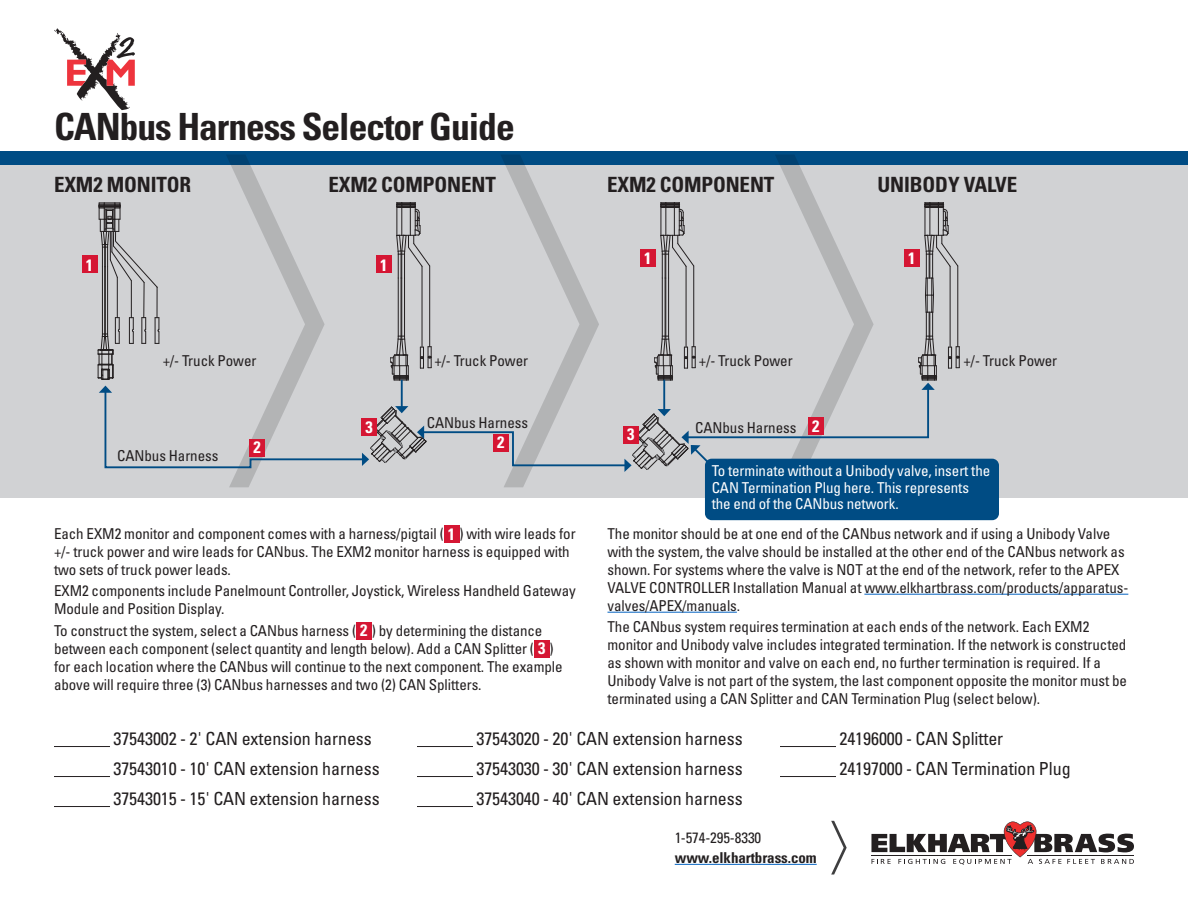
<style>
.page{position:relative;width:1188px;height:918px;background:#fff}
.page>*{position:absolute;margin:0;border:0;box-sizing:border-box;transform-origin:0 0}
.Body{font:700 condensed 37.5px "Univers LT Std";letter-spacing:-.025em;color:#231f20}
.SubHead{font:700 condensed 21px "Univers LT Std";letter-spacing:-.005em;color:#231f20}
.Body-2{font:condensed 18px "Univers LT Std";letter-spacing:-.005em;color:#231f20}
.SubHead-2{font:700 condensed 16.5px "Univers LT Std";color:#fff}
.Body-3{font:condensed 15px/18px "Univers LT Std";letter-spacing:-.005em;color:#231f20}
.SubHead-3{font:condensed 15px "Univers LT Std";letter-spacing:-.005em;color:#231f20}
.t1{font:condensed 15px/16.5px "Univers LT Std";letter-spacing:-.005em;color:#fff}
.Body-4{font:700 condensed 15px/19.5px "Univers LT Std";letter-spacing:-.005em;color:#231f20}
.s1{font-weight:700;font-size:16.5px;color:#fff}
.s2{font-weight:400}
</style>
<div class="page">
<div style="left:0;top:151px;width:1188px;height:347px;background:#d1d2d4"></div>
<div style="left:0;top:152px;width:1188px;height:13px;background:#004c84"></div>
<div style="left:444px;top:525px;width:15px;height:17px;background:#d51633"></div>
<div style="left:356px;top:622px;width:16px;height:17px;background:#d51633"></div>
<div style="left:534px;top:640px;width:16px;height:17px;background:#d51633"></div>
<hr style="left:864px;top:594px;width:264px;height:1px;background:#0563c1">
<hr style="left:608px;top:612px;width:129px;height:1px;background:#0563c1">
<hr style="left:54px;top:746px;width:56px;height:1px;background:#231f20">
<hr style="left:54px;top:776px;width:56px;height:1px;background:#231f20">
<hr style="left:54px;top:806px;width:56px;height:1px;background:#231f20">
<hr style="left:417px;top:746px;width:56px;height:1px;background:#231f20">
<hr style="left:417px;top:776px;width:56px;height:1px;background:#231f20">
<hr style="left:417px;top:806px;width:56px;height:1px;background:#231f20">
<hr style="left:780px;top:746px;width:56px;height:1px;background:#231f20">
<hr style="left:780px;top:776px;width:56px;height:1px;background:#231f20">
<hr style="left:675px;top:864px;width:142px;height:1px;background:#0563c1">
<svg style="left:871px;top:822px;width:263px;height:43px"></svg>
<svg style="left:831px;top:821px;width:16px;height:54px"></svg>
<svg style="left:54px;top:28px;width:81px;height:82px"></svg>
<div style="left:82px;top:256px;width:15px;height:17px;background:#d51633"></div>
<svg style="left:97px;top:155px;width:863px;height:332px"></svg>
<div style="left:705px;top:459px;width:294px;height:61px;background:#004c84;border-radius:7px"></div>
<p class="Body" style="left:54px;top:104px;width:462px">CANbus Harness Selector Guide</p>
<p class="SubHead" style="left:54px;top:172px;width:139px">EXM2 MONITOR</p>
<p class="SubHead" style="left:328px;top:172px;width:169px">EXM2 COMPONENT</p>
<p class="SubHead" style="left:607px;top:172px;width:169px">EXM2 COMPONENT</p>
<p class="SubHead" style="left:878px;top:172px;width:141px">UNIBODY VALVE</p>
<p class="SubHead-2" style="left:86px;top:255px;width:9px">1</p>
<p class="SubHead-2" style="left:380px;top:255px;width:9px">1</p>
<p class="SubHead-2" style="left:644px;top:248px;width:9px">1</p>
<p class="SubHead-2" style="left:908px;top:248px;width:9px">1</p>
<p class="Body-3" style="left:163px;top:352px;width:95px">+/- Truck Power</p>
<p class="Body-3" style="left:434px;top:352px;width:95px">+/- Truck Power</p>
<p class="Body-3" style="left:699px;top:352px;width:95px">+/- Truck Power</p>
<p class="Body-3" style="left:964px;top:352px;width:95px">+/- Truck Power</p>
<p class="Body-3" style="left:117px;top:447px;width:103px">CANbus Harness</p>
<p class="SubHead-2" style="left:253px;top:437px;width:9px">2</p>
<p class="SubHead-2" style="left:365px;top:417px;width:9px">3</p>
<p class="Body-3" style="left:427px;top:413px;width:103px">CANbus Harness</p>
<p class="Body-3" style="left:695px;top:418px;width:103px">CANbus Harness</p>
<p class="SubHead-2" style="left:627px;top:424px;width:9px">3</p>
<p class="SubHead-2" style="left:497px;top:432px;width:9px">2</p>
<p class="SubHead-2" style="left:812px;top:416px;width:9px">2</p>
<p class="t1" style="left:712px;top:463px;width:280px">To terminate without a Unibody valve, insert the<br>CAN Termination Plug here. This represents the end of the CANbus network.</p>
<p class="SubHead-3" style="left:54px;top:524px;width:523px">Each EXM2 monitor and component comes with a harness/pigtail ( <span class="s1">1</span> ) with wire leads for</p>
<p class="Body-3" style="left:54px;top:542px;width:517px">+/- truck power and wire leads for CANbus. The EXM2 monitor harness is equipped with two sets of truck power leads.</p>
<p class="Body-3" style="left:54px;top:582px;width:523px">EXM2 components include Panelmount Controller, Joystick, Wireless Handheld Gateway<br>Module and Position Display.</p>
<p class="SubHead-3" style="left:54px;top:621px;width:490px">To construct the system, select a CANbus harness ( <span class="s1">2</span> ) by determining the distance</p>
<p class="SubHead-3" style="left:54px;top:639px;width:501px">between each component (select quantity and length below). Add a CAN Splitter ( <span class="s1">3</span> )</p>
<p class="Body-3" style="left:54px;top:657px;width:510px">for each location where the CANbus will continue to the next component. The example above will require three (3) CANbus harnesses and two (2) CAN Splitters.</p>
<p class="Body-3" style="left:608px;top:524px;width:522px">The monitor should be at one end of the CANbus network and if using a Unibody Valve with the system, the valve should be installed at the other end of the CANbus network as shown. For systems where the valve is NOT at the end of the network, refer to the APEX VALVE CONTROLLER Installation Manual at www.elkhartbrass.com/products/apparatus&shy;valves/APEX/manuals.</p>
<p class="Body-3" style="left:608px;top:618px;width:521px">The CANbus system requires termination at each ends of the network. Each EXM2 monitor and Unibody valve includes integrated termination. If the network is constructed as shown with monitor and valve on each end, no further termination is required. If a Unibody Valve is not part of the system, the last component opposite the monitor must be terminated using a CAN Splitter and CAN Termination Plug (select below).</p>
<p class="Body-2" style="left:114px;top:727px;width:260px">37543002 - 2' CAN extension harness</p>
<p class="Body-2" style="left:114px;top:757px;width:268px">37543010 - 10' CAN extension harness</p>
<p class="Body-2" style="left:114px;top:787px;width:268px">37543015 - 15' CAN extension harness</p>
<p class="Body-2" style="left:477px;top:727px;width:268px">37543020 - 20' CAN extension harness</p>
<p class="Body-2" style="left:477px;top:757px;width:268px">37543030 - 30' CAN extension harness</p>
<p class="Body-2" style="left:477px;top:787px;width:268px">37543040 - 40' CAN extension harness</p>
<p class="Body-4" style="left:675px;top:828px;width:143px"><span class="s2">1-574-295-8330 </span>www.elkhartbrass.com</p>
<p class="Body-2" style="left:840px;top:727px;width:165px">24196000 - CAN Splitter</p>
<p class="Body-2" style="left:840px;top:757px;width:233px">24197000 - CAN Termination Plug</p>
</div>
